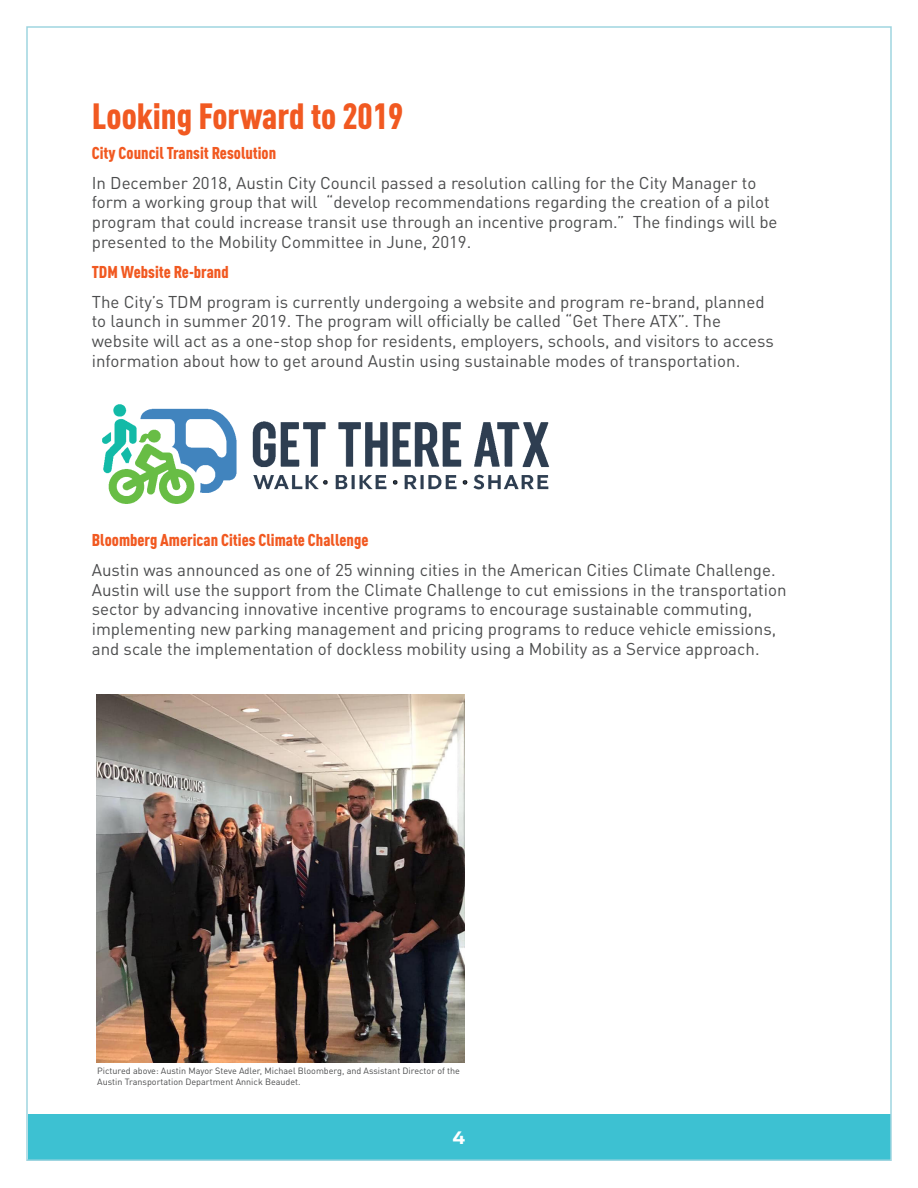
<style>
.page{position:relative;width:918px;height:1188px;background:#fff}
.page>*{position:absolute;margin:0;border:0;box-sizing:border-box;transform-origin:0 0}
.Expl_Body{font:900 condensed 36px "DINOT";color:#f15921}
.t1{font:800 18px "Ironstrike";color:#fff}
.Expl_Body-2{font:16.95px/19.8px "DINOT";color:#4b4c4d}
.Expl_Body-3{font:900 condensed 16.95px "DINOT";color:#f15921}
.Report_URLs{font:9px/10.5px "DINOT";color:#4b4c4d}
</style>
<div class="page">
<div style="left:28px;top:1114px;width:862px;height:47px;background:#3dc1d2"></div>
<img style="left:96px;top:694px;width:369px;height:369px">
<img style="left:102px;top:404px;width:448px;height:100px">
<p class="Expl_Body" style="left:92px;top:94px;width:313px">Looking Forward to 2019</p>
<p class="Expl_Body-3" style="left:92px;top:142px;width:186px">City Council Transit Resolution</p>
<p class="Expl_Body-2" style="left:92px;top:172px;width:687px">In December 2018, Austin City Council passed a resolution calling for the City Manager to form a working group that will “develop recommendations regarding the creation of a pilot program that could increase transit use through an incentive program.” The findings will be presented to the Mobility Committee in June, 2019.</p>
<p class="Expl_Body-3" style="left:92px;top:261px;width:138px">TDM Website Re-brand</p>
<p class="Expl_Body-2" style="left:92px;top:291px;width:683px">The City’s TDM program is currently undergoing a website and program re-brand, planned to launch in summer 2019. The program will officially be called “Get There ATX”. The website will act as a one-stop shop for residents, employers, schools, and visitors to access information about how to get around Austin using sustainable modes of transportation.</p>
<p class="Expl_Body-3" style="left:92px;top:530px;width:278px">Bloomberg American Cities Climate Challenge</p>
<p class="Expl_Body-2" style="left:92px;top:560px;width:696px">Austin was announced as one of 25 winning cities in the American Cities Climate Challenge.<br>Austin will use the support from the Climate Challenge to cut emissions in the transportation sector by advancing innovative incentive programs to encourage sustainable commuting, implementing new parking management and pricing programs to reduce vehicle emissions, and scale the implementation of dockless mobility using a Mobility as a Service approach.</p>
<p class="Report_URLs" style="left:97px;top:1065px;width:364px">Pictured above: Austin Mayor Steve Adler, Michael Bloomberg, and Assistant Director of the<br>Austin Transportation Department Annick Beaudet.</p>
<p class="t1" style="left:453px;top:1126px;width:14px">4</p>
</div>
